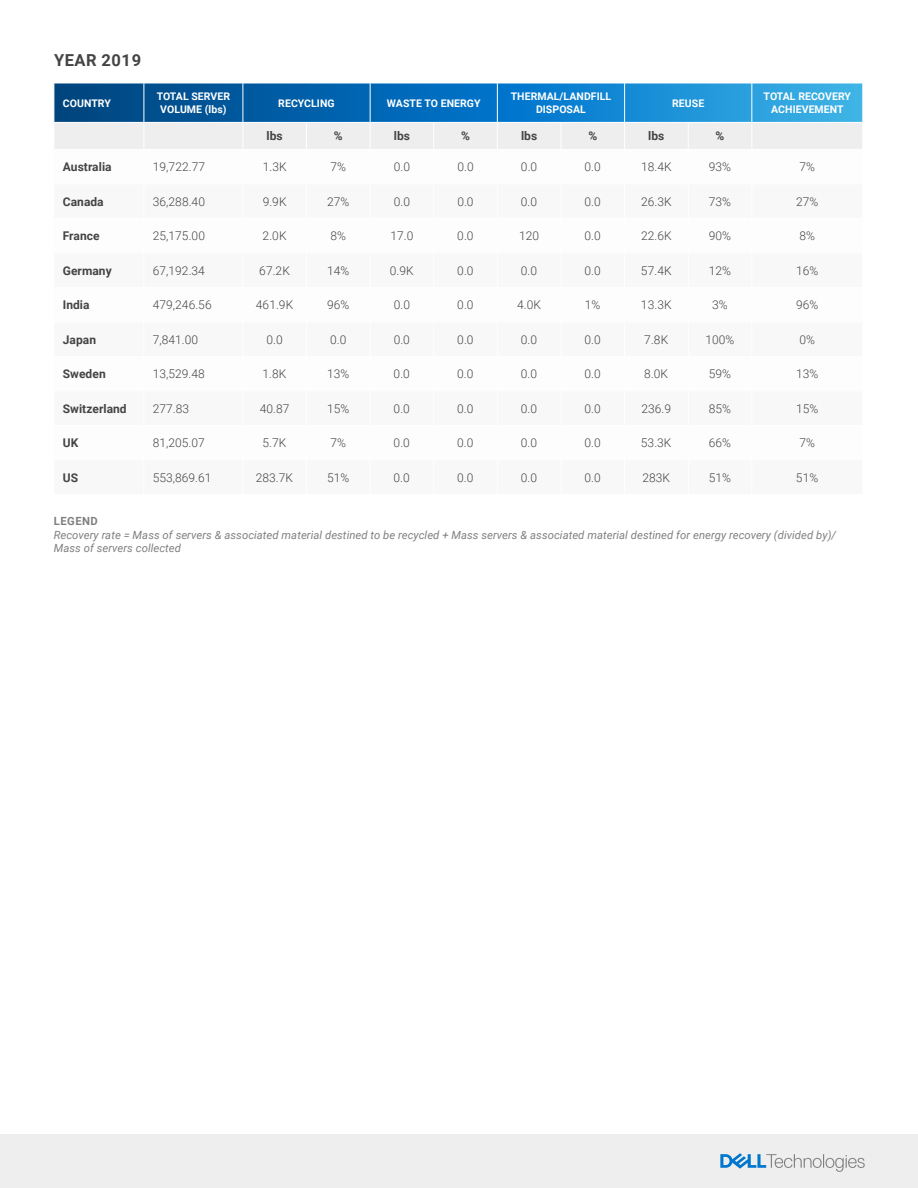
<style>
.page{position:relative;width:918px;height:1188px;background:#fff}
.page>*{position:absolute;margin:0;border:0;box-sizing:border-box;transform-origin:0 0}
.t1{font:700 16.5px "Roboto";letter-spacing:.035em;color:#444}
.t2{font:300 12px "Roboto";letter-spacing:.005em;color:#444}
.t3{font:700 12px "Roboto";letter-spacing:.005em;color:#444}
.t4{font:italic 11.25px/13.5px "Roboto";letter-spacing:.005em;color:#808080}
.t5{font:700 11.25px "Roboto";letter-spacing:.04em;color:#808080}
.t6{font:700 10.5px/12.6px "Roboto";letter-spacing:.005em;color:#fff;text-align:center}
</style>
<div class="page">
<div style="left:0;top:1134px;width:918px;height:54px;background:#eee"></div>
<svg style="left:720px;top:1153px;width:145px;height:19px"></svg>
<svg style="left:54px;top:83px;width:809px;height:66px;background:#6da8d1"></svg>
<h1 class="t1" style="left:54px;top:49px;width:89px">YEAR 2019</h1>
<p class="t6" style="left:63px;top:96px;width:50px">COUNTRY</p>
<p class="t6" style="left:157px;top:90px;width:75px">TOTAL SERVER<br>VOLUME (lbs)</p>
<p class="t6" style="left:278px;top:96px;width:58px">RECYCLING</p>
<p class="t6" style="left:387px;top:96px;width:95px">WASTE TO ENERGY</p>
<p class="t6" style="left:511px;top:90px;width:102px">THERMAL/LANDFILL<br>DISPOSAL</p>
<p class="t6" style="left:672px;top:96px;width:34px">REUSE</p>
<p class="t6" style="left:764px;top:90px;width:89px">TOTAL RECOVERY<br>ACHIEVEMENT</p>
<p class="t3" style="left:267px;top:128px;width:18px">lbs</p>
<p class="t3" style="left:334px;top:128px;width:10px">%</p>
<p class="t3" style="left:394px;top:128px;width:18px">lbs</p>
<p class="t3" style="left:461px;top:128px;width:10px">%</p>
<p class="t3" style="left:521px;top:128px;width:18px">lbs</p>
<p class="t3" style="left:588px;top:128px;width:10px">%</p>
<p class="t3" style="left:648px;top:128px;width:18px">lbs</p>
<p class="t3" style="left:716px;top:128px;width:10px">%</p>
<p class="t3" style="left:63px;top:158px;width:50px">Australia</p>
<p class="t2" style="left:153px;top:158px;width:54px">19,722.77</p>
<p class="t2" style="left:263px;top:158px;width:25px">1.3K</p>
<p class="t2" style="left:330px;top:158px;width:17px">7%</p>
<p class="t2" style="left:394px;top:158px;width:18px">0.0</p>
<p class="t2" style="left:457px;top:158px;width:18px">0.0</p>
<p class="t2" style="left:521px;top:158px;width:18px">0.0</p>
<p class="t2" style="left:585px;top:158px;width:18px">0.0</p>
<p class="t2" style="left:641px;top:158px;width:32px">18.4K</p>
<p class="t2" style="left:709px;top:158px;width:24px">93%</p>
<p class="t2" style="left:799px;top:158px;width:17px">7%</p>
<p class="t3" style="left:63px;top:193px;width:42px">Canada</p>
<p class="t2" style="left:153px;top:193px;width:54px">36,288.40</p>
<p class="t2" style="left:263px;top:193px;width:25px">9.9K</p>
<p class="t2" style="left:327px;top:193px;width:24px">27%</p>
<p class="t2" style="left:394px;top:193px;width:18px">0.0</p>
<p class="t2" style="left:457px;top:193px;width:18px">0.0</p>
<p class="t2" style="left:521px;top:193px;width:18px">0.0</p>
<p class="t2" style="left:585px;top:193px;width:18px">0.0</p>
<p class="t2" style="left:641px;top:193px;width:32px">26.3K</p>
<p class="t2" style="left:709px;top:193px;width:24px">73%</p>
<p class="t2" style="left:796px;top:193px;width:24px">27%</p>
<p class="t3" style="left:63px;top:227px;width:38px">France</p>
<p class="t2" style="left:153px;top:227px;width:54px">25,175.00</p>
<p class="t2" style="left:263px;top:227px;width:25px">2.0K</p>
<p class="t2" style="left:330px;top:227px;width:17px">8%</p>
<p class="t2" style="left:390px;top:227px;width:24px">17.0</p>
<p class="t2" style="left:457px;top:227px;width:18px">0.0</p>
<p class="t2" style="left:519px;top:227px;width:22px">120</p>
<p class="t2" style="left:585px;top:227px;width:18px">0.0</p>
<p class="t2" style="left:641px;top:227px;width:32px">22.6K</p>
<p class="t2" style="left:709px;top:227px;width:24px">90%</p>
<p class="t2" style="left:799px;top:227px;width:17px">8%</p>
<p class="t3" style="left:63px;top:262px;width:50px">Germany</p>
<p class="t2" style="left:153px;top:262px;width:54px">67,192.34</p>
<p class="t2" style="left:259px;top:262px;width:32px">67.2K</p>
<p class="t2" style="left:327px;top:262px;width:24px">14%</p>
<p class="t2" style="left:390px;top:262px;width:25px">0.9K</p>
<p class="t2" style="left:457px;top:262px;width:18px">0.0</p>
<p class="t2" style="left:521px;top:262px;width:18px">0.0</p>
<p class="t2" style="left:585px;top:262px;width:18px">0.0</p>
<p class="t2" style="left:641px;top:262px;width:32px">57.4K</p>
<p class="t2" style="left:709px;top:262px;width:24px">12%</p>
<p class="t2" style="left:796px;top:262px;width:24px">16%</p>
<p class="t3" style="left:63px;top:296px;width:28px">India</p>
<p class="t2" style="left:153px;top:296px;width:60px">479,246.56</p>
<p class="t2" style="left:256px;top:296px;width:39px">461.9K</p>
<p class="t2" style="left:327px;top:296px;width:24px">96%</p>
<p class="t2" style="left:394px;top:296px;width:18px">0.0</p>
<p class="t2" style="left:457px;top:296px;width:18px">0.0</p>
<p class="t2" style="left:517px;top:296px;width:25px">4.0K</p>
<p class="t2" style="left:585px;top:296px;width:17px">1%</p>
<p class="t2" style="left:641px;top:296px;width:32px">13.3K</p>
<p class="t2" style="left:712px;top:296px;width:17px">3%</p>
<p class="t2" style="left:796px;top:296px;width:24px">96%</p>
<p class="t3" style="left:63px;top:331px;width:35px">Japan</p>
<p class="t2" style="left:153px;top:331px;width:47px">7,841.00</p>
<p class="t2" style="left:266px;top:331px;width:18px">0.0</p>
<p class="t2" style="left:330px;top:331px;width:18px">0.0</p>
<p class="t2" style="left:394px;top:331px;width:18px">0.0</p>
<p class="t2" style="left:457px;top:331px;width:18px">0.0</p>
<p class="t2" style="left:521px;top:331px;width:18px">0.0</p>
<p class="t2" style="left:585px;top:331px;width:18px">0.0</p>
<p class="t2" style="left:644px;top:331px;width:25px">7.8K</p>
<p class="t2" style="left:705px;top:331px;width:30px">100%</p>
<p class="t2" style="left:799px;top:331px;width:17px">0%</p>
<p class="t3" style="left:63px;top:365px;width:44px">Sweden</p>
<p class="t2" style="left:153px;top:365px;width:54px">13,529.48</p>
<p class="t2" style="left:263px;top:365px;width:25px">1.8K</p>
<p class="t2" style="left:327px;top:365px;width:24px">13%</p>
<p class="t2" style="left:394px;top:365px;width:18px">0.0</p>
<p class="t2" style="left:457px;top:365px;width:18px">0.0</p>
<p class="t2" style="left:521px;top:365px;width:18px">0.0</p>
<p class="t2" style="left:584px;top:365px;width:18px">0.0</p>
<p class="t2" style="left:644px;top:365px;width:25px">8.0K</p>
<p class="t2" style="left:709px;top:365px;width:24px">59%</p>
<p class="t2" style="left:796px;top:365px;width:24px">13%</p>
<p class="t3" style="left:63px;top:400px;width:66px">Switzerland</p>
<p class="t2" style="left:153px;top:400px;width:38px">277.83</p>
<p class="t2" style="left:260px;top:400px;width:31px">40.87</p>
<p class="t2" style="left:327px;top:400px;width:24px">15%</p>
<p class="t2" style="left:394px;top:400px;width:18px">0.0</p>
<p class="t2" style="left:457px;top:400px;width:18px">0.0</p>
<p class="t2" style="left:521px;top:400px;width:18px">0.0</p>
<p class="t2" style="left:584px;top:400px;width:18px">0.0</p>
<p class="t2" style="left:641px;top:400px;width:31px">236.9</p>
<p class="t2" style="left:709px;top:400px;width:24px">85%</p>
<p class="t2" style="left:796px;top:400px;width:24px">15%</p>
<p class="t3" style="left:63px;top:434px;width:17px">UK</p>
<p class="t2" style="left:153px;top:434px;width:54px">81,205.07</p>
<p class="t2" style="left:263px;top:434px;width:25px">5.7K</p>
<p class="t2" style="left:330px;top:434px;width:17px">7%</p>
<p class="t2" style="left:394px;top:434px;width:18px">0.0</p>
<p class="t2" style="left:457px;top:434px;width:18px">0.0</p>
<p class="t2" style="left:521px;top:434px;width:18px">0.0</p>
<p class="t2" style="left:584px;top:434px;width:18px">0.0</p>
<p class="t2" style="left:641px;top:434px;width:32px">53.3K</p>
<p class="t2" style="left:709px;top:434px;width:24px">66%</p>
<p class="t2" style="left:799px;top:434px;width:17px">7%</p>
<p class="t3" style="left:63px;top:469px;width:17px">US</p>
<p class="t2" style="left:153px;top:469px;width:60px">553,869.61</p>
<p class="t2" style="left:256px;top:469px;width:39px">283.7K</p>
<p class="t2" style="left:327px;top:469px;width:24px">51%</p>
<p class="t2" style="left:394px;top:469px;width:18px">0.0</p>
<p class="t2" style="left:457px;top:469px;width:18px">0.0</p>
<p class="t2" style="left:521px;top:469px;width:18px">0.0</p>
<p class="t2" style="left:584px;top:469px;width:18px">0.0</p>
<p class="t2" style="left:642px;top:469px;width:29px">283K</p>
<p class="t2" style="left:709px;top:469px;width:24px">51%</p>
<p class="t2" style="left:796px;top:469px;width:24px">51%</p>
<p class="t5" style="left:54px;top:513px;width:45px">LEGEND</p>
<p class="t4" style="left:54px;top:527px;width:784px">Recovery rate = Mass of servers &amp; associated material destined to be recycled + Mass servers &amp; associated material destined for energy recovery (divided by)/<br>Mass of servers collected</p>
</div>
